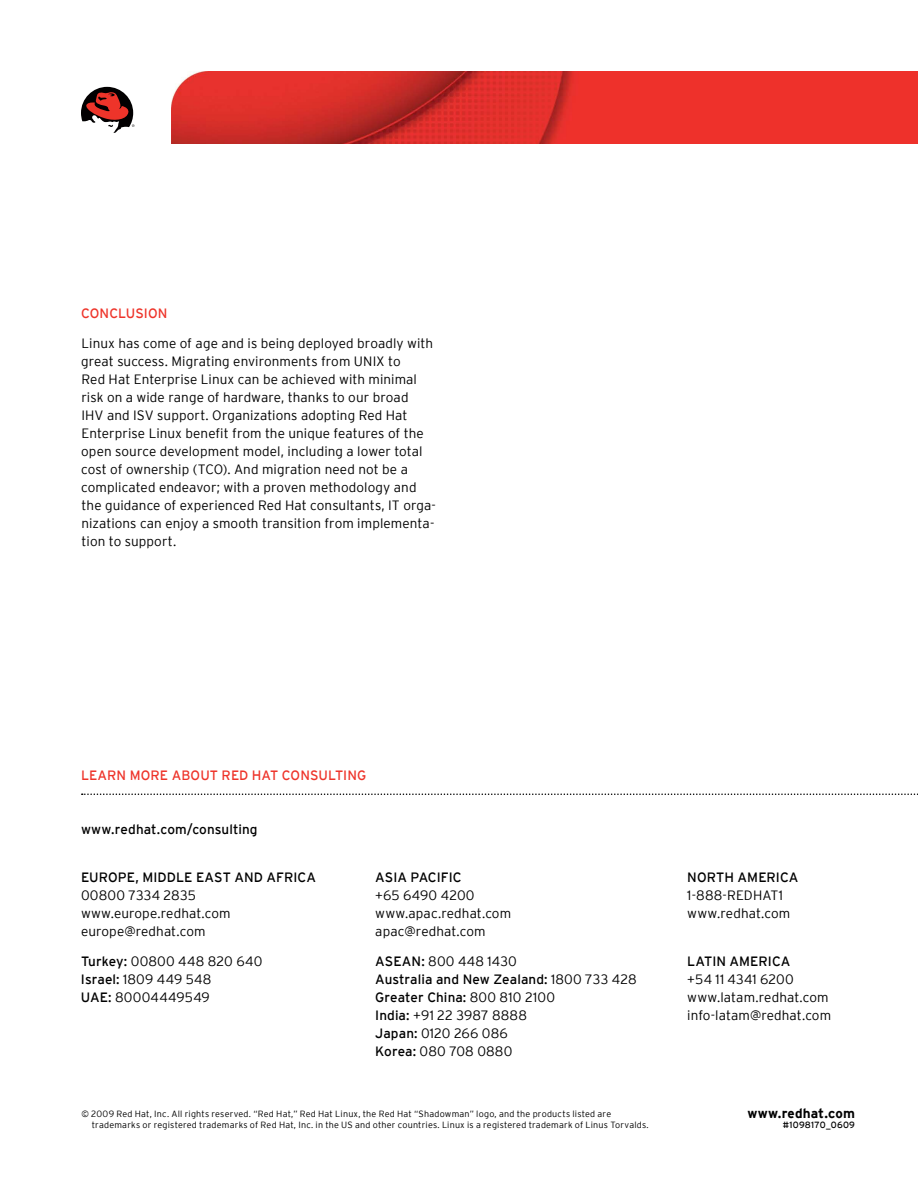
<style>
.page{position:relative;width:918px;height:1188px;background:#fff}
.page>*{position:absolute;margin:0;border:0;box-sizing:border-box;transform-origin:0 0}
.t1{font:300 13.5px/18px "Interstate";letter-spacing:.005em;color:#000}
.t2{font:13.5px "Interstate";letter-spacing:.01em;color:#000}
.t3{font:13.5px "Interstate";color:#ee342a}
.t4{font:700 13.5px "Interstate";letter-spacing:.01em;color:#000}
.t5{font:300 9px/10.5px "Interstate";letter-spacing:.02em;color:#000}
.t6{font:9px "Interstate";letter-spacing:.03em;color:#000}
.s1{font-weight:400}
</style>
<div class="page">
<img style="left:171px;top:72px;width:747px;height:72px">
<svg style="left:81px;top:87px;width:53px;height:46px"></svg>
<svg style="left:82px;top:794px;width:836px;height:1px"></svg>
<p class="t3" style="left:81px;top:306px;width:88px">Conclusion</p>
<p class="t1" style="left:81px;top:334px;width:356px">Linux has come of age and is being deployed broadly with great success. Migrating environments from UNIX to<br>Red Hat Enterprise Linux can be achieved with minimal risk on a wide range of hardware, thanks to our broad<br>IHV and ISV support. Organizations adopting Red Hat Enterprise Linux benefit from the unique features of the open source development model, including a lower total cost of ownership (TCO). And migration need not be a complicated endeavor; with a proven methodology and the guidance of experienced Red Hat consultants, IT orga&shy;nizations can enjoy a smooth transition from implementa&shy;tion to support.</p>
<p class="t3" style="left:81px;top:768px;width:287px">Learn more about Red hat consulti ng</p>
<p class="t2" style="left:81px;top:822px;width:178px">www.redhat.com/consulting</p>
<p class="t2" style="left:81px;top:870px;width:10px">EUROPE</p>
<p class="t2" style="left:135px;top:870px;width:32px">, MIDDLE</p>
<p class="t2" style="left:196px;top:870px;width:10px">EAST</p>
<p class="t2" style="left:234px;top:870px;width:11px">AND</p>
<p class="t2" style="left:267px;top:870px;width:10px">AFR</p>
<p class="t2" style="left:294px;top:870px;width:14px">ICA</p>
<p class="t1" style="left:81px;top:886px;width:151px">00800 7334 2835 www.europe.redhat.com europe@redhat.com</p>
<p class="t1" style="left:81px;top:952px;width:183px"><span class="s1">Turkey:</span> 00800 448 820 640<br><span class="s1">Israel:</span> 1809 449 548<br><span class="s1">UAE</span></p>
<p class="t1" style="left:108px;top:988px;width:103px"><span class="s1">:</span> 80004449549</p>
<p class="t2" style="left:375px;top:870px;width:45px">ASIAPAC</p>
<p class="t2" style="left:437px;top:870px;width:25px">IFIC</p>
<p class="t1" style="left:375px;top:886px;width:137px">+65 6490 4200 www.apac.redhat.com apac@redhat.com</p>
<p class="t2" style="left:375px;top:954px;width:10px">ASEAN</p>
<p class="t1" style="left:375px;top:952px;width:263px;text-indent:46px"><span class="s1">:</span> 800 448 1430<br><span class="s1">Australia and New Zealand:</span> 1800 733 428<br><span class="s1">Greater China:</span> 800 810 2100<br><span class="s1">India:</span> +91 22 3987 8888<br><span class="s1">Japan:</span> 0120 266 086<br><span class="s1">Korea:</span> 080 708 0880</p>
<p class="t2" style="left:687px;top:870px;width:10px">NORTH</p>
<p class="t2" style="left:738px;top:870px;width:52px">AMERICA</p>
<p class="t1" style="left:687px;top:886px;width:104px">1-888-REDHAT1 www.redhat.com</p>
<p class="t2" style="left:687px;top:954px;width:9px">LAT</p>
<p class="t2" style="left:712px;top:954px;width:70px">IN AMERICA</p>
<p class="t1" style="left:687px;top:970px;width:145px">+54 11 4341 6200 www.latam.redhat.com info-latam@redhat.com</p>
<p class="t5" style="left:92px;top:1109px;width:558px;text-indent:-10px">© 2009 Red Hat, Inc. All rights reserved. “Red Hat,” Red Hat Linux, the Red Hat “Shadowman” logo, and the products listed are trademarks or registered trademarks of Red Hat, Inc. in the US and other countries. Linux is a registered trademark of Linus Torvalds.</p>
<p class="t4" style="left:747px;top:1106px;width:109px">www.redhat.com</p>
<p class="t6" style="left:783px;top:1120px;width:74px">#1098170_0609</p>
</div>
